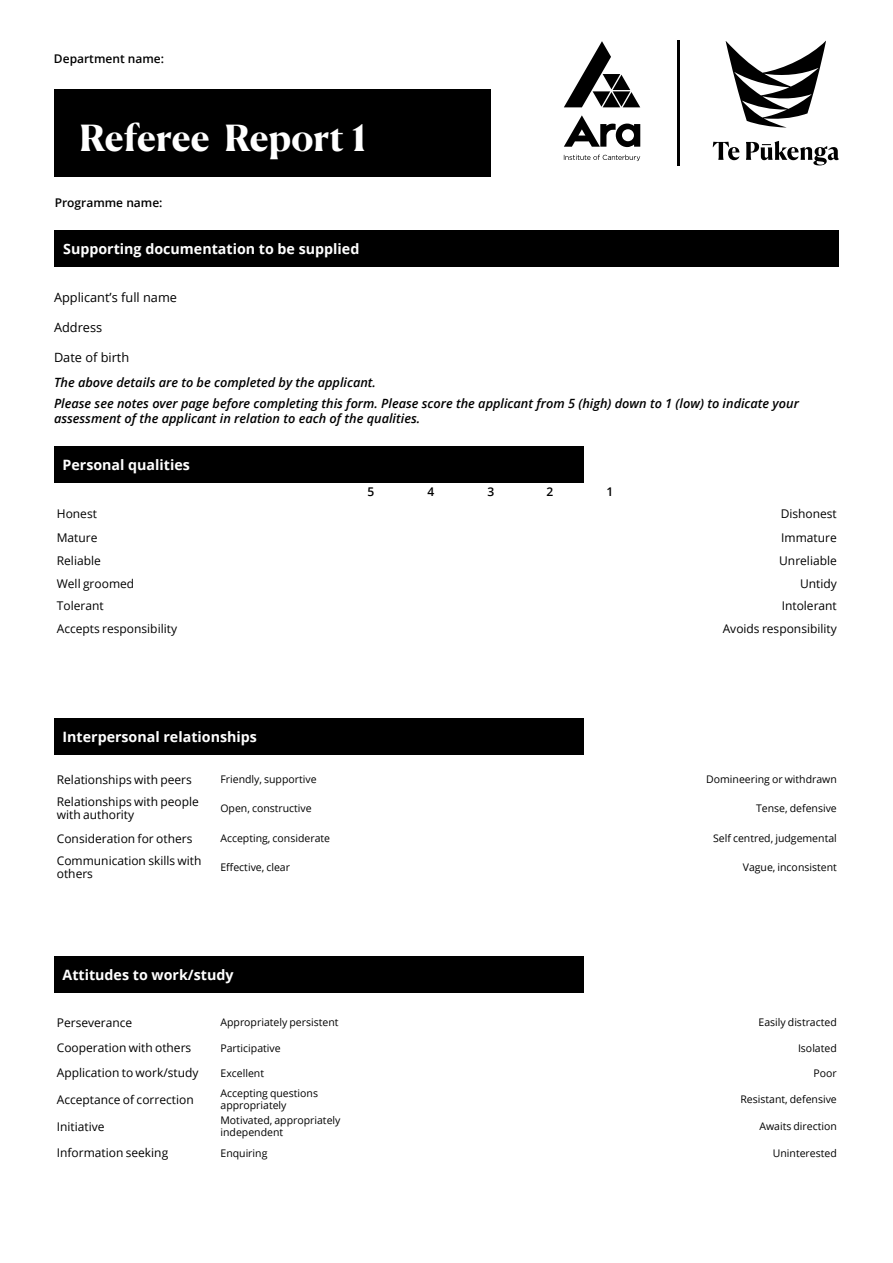
<style>
.page{position:relative;width:893px;height:1263px;background:#fff}
.page>*{position:absolute;margin:0;border:0;box-sizing:border-box;transform-origin:0 0}
.t1{font:700 36px "Canela Deck";color:#fff}
.t2{font:700 14.25px "Open Sans";color:#fff}
.t3{font:italic 600 12.75px/21.5px "Open Sans";color:#000}
.t4{font:12.75px "Open Sans";color:#000}
.t5{font:12px/13.5px "Open Sans";color:#000}
.t6{font:600 12px "Open Sans";color:#000}
.t7{font:10.5px/12px "Open Sans";color:#000}
</style>
<div class="page">
<div style="left:54px;top:89px;width:436px;height:87px;background:#000"></div>
<div style="left:55px;top:230px;width:784px;height:37px;background:#000"></div>
<div style="left:54px;top:446px;width:530px;height:36px;background:#000"></div>
<div style="left:54px;top:719px;width:530px;height:36px;background:#000"></div>
<div style="left:54px;top:956px;width:530px;height:36px;background:#000"></div>
<svg style="left:726px;top:41px;width:100px;height:87px"></svg>
<svg style="left:713px;top:142px;width:26px;height:18px"></svg>
<svg style="left:746px;top:141px;width:93px;height:24px"></svg>
<svg style="left:564px;top:41px;width:76px;height:66px"></svg>
<svg style="left:564px;top:155px;width:76px;height:6px"></svg>
<svg style="left:564px;top:115px;width:76px;height:32px"></svg>
<hr style="left:677px;top:40px;width:3px;height:126px;background:#000">
<p class="t6" style="left:54px;top:51px;width:112px">Department name:</p>
<h1 class="t1" style="left:80px;top:107px;width:288px">Referee Report 1</h1>
<p class="t6" style="left:55px;top:194px;width:109px">Programme name:</p>
<h2 class="t2" style="left:63px;top:239px;width:298px">Supporting documentation to be supplied</h2>
<p class="t4" style="left:54px;top:288px;width:125px">Applicant’s full name</p>
<p class="t4" style="left:54px;top:318px;width:50px">Address</p>
<p class="t4" style="left:54px;top:349px;width:77px">Date of birth</p>
<p class="t3" style="left:54px;top:371px;width:746px">The above details are to be completed by the applicant.<br>Please see notes over page before completing this form. Please score the applicant from 5 (high) down to 1 (low) to indicate your</p>
<p class="t3" style="left:54px;top:408px;width:368px">assessment of the applicant in relation to each of the qualities.</p>
<h2 class="t2" style="left:63px;top:455px;width:129px">Personal qualities</h2>
<p class="t6" style="left:368px;top:483px;width:8px">5</p>
<p class="t6" style="left:427px;top:483px;width:8px">4</p>
<p class="t6" style="left:487px;top:483px;width:8px">3</p>
<p class="t6" style="left:546px;top:483px;width:8px">2</p>
<p class="t6" style="left:606px;top:483px;width:8px">1</p>
<p class="t5" style="left:57px;top:507px;width:42px">Honest</p>
<p class="t5" style="left:781px;top:507px;width:58px">Dishonest</p>
<p class="t5" style="left:57px;top:530px;width:42px">Mature</p>
<p class="t5" style="left:781px;top:530px;width:57px">Immature</p>
<p class="t5" style="left:57px;top:554px;width:46px">Reliable</p>
<p class="t5" style="left:779px;top:554px;width:59px">Unreliable</p>
<p class="t5" style="left:57px;top:576px;width:79px">Well groomed</p>
<p class="t5" style="left:800px;top:576px;width:38px">Untidy</p>
<p class="t5" style="left:57px;top:599px;width:48px">Tolerant</p>
<p class="t5" style="left:782px;top:599px;width:57px">Intolerant</p>
<p class="t5" style="left:57px;top:622px;width:122px">Accepts responsibility</p>
<p class="t5" style="left:723px;top:622px;width:116px">Avoids responsibility</p>
<h2 class="t2" style="left:63px;top:727px;width:196px">Interpersonal relationships</h2>
<p class="t5" style="left:57px;top:772px;width:137px">Relationships with peers</p>
<p class="t7" style="left:220px;top:773px;width:98px">Friendly, supportive</p>
<p class="t7" style="left:706px;top:773px;width:132px">Domineering or withdrawn</p>
<p class="t5" style="left:57px;top:794px;width:144px">Relationships with people with authority</p>
<p class="t7" style="left:220px;top:802px;width:93px">Open, constructive</p>
<p class="t7" style="left:756px;top:802px;width:82px">Tense, defensive</p>
<p class="t5" style="left:57px;top:831px;width:137px">Consideration for others</p>
<p class="t7" style="left:220px;top:832px;width:111px">Accepting, considerate</p>
<p class="t7" style="left:713px;top:832px;width:125px">Self centred, judgemental</p>
<p class="t5" style="left:57px;top:853px;width:146px">Communication skills with others</p>
<p class="t7" style="left:220px;top:861px;width:71px">Effective, clear</p>
<p class="t7" style="left:743px;top:861px;width:96px">Vague, inconsistent</p>
<h2 class="t2" style="left:63px;top:964px;width:172px">Attitudes to work/study</h2>
<p class="t5" style="left:57px;top:1015px;width:77px">Perseverance</p>
<p class="t7" style="left:220px;top:1016px;width:119px">Appropriately persistent</p>
<p class="t7" style="left:758px;top:1016px;width:80px">Easily distracted</p>
<p class="t5" style="left:57px;top:1041px;width:136px">Cooperation with others</p>
<p class="t7" style="left:220px;top:1042px;width:62px">Participative</p>
<p class="t7" style="left:798px;top:1042px;width:40px">Isolated</p>
<p class="t5" style="left:57px;top:1066px;width:143px">Application to work/study</p>
<p class="t7" style="left:220px;top:1067px;width:45px">Excellent</p>
<p class="t7" style="left:813px;top:1067px;width:25px">Poor</p>
<p class="t5" style="left:57px;top:1092px;width:138px">Acceptance of correction</p>
<p class="t7" style="left:220px;top:1087px;width:99px">Accepting questions appropriately</p>
<p class="t7" style="left:740px;top:1093px;width:98px">Resistant, defensive</p>
<p class="t5" style="left:57px;top:1119px;width:49px">Initiative</p>
<p class="t7" style="left:220px;top:1114px;width:122px">Motivated, appropriately independent</p>
<p class="t7" style="left:759px;top:1120px;width:79px">Awaits direction</p>
<p class="t5" style="left:57px;top:1146px;width:113px">Information seeking</p>
<p class="t7" style="left:220px;top:1146px;width:48px">Enquiring</p>
<p class="t7" style="left:773px;top:1146px;width:66px">Uninterested</p>
</div>
